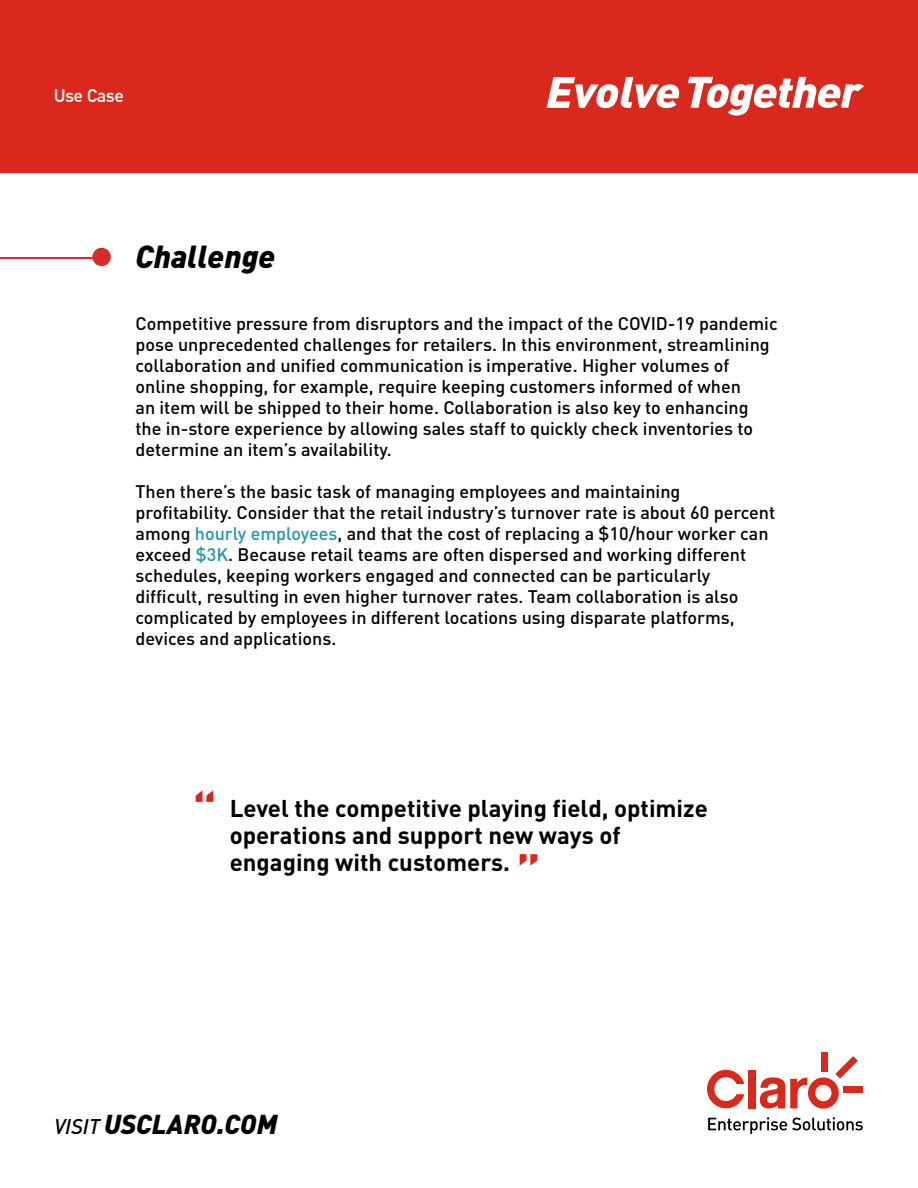
<style>
.page{position:relative;width:918px;height:1188px;background:#fff}
.page>*{position:absolute;margin:0;border:0;box-sizing:border-box;transform-origin:0 0}
.t1{font:italic 900 31.5px "DINOT";color:#000}
.t2{font:italic 900 27px "DINOT";color:#000}
.t3{font:700 24px/27px "DIN";color:#000}
.t4{font:500 18px/21px "DIN";color:#000}
.t5{font:700 18px "DIN Alternate";color:#fff}
.s1{color:#2197a9}
.s2{font-family:"DIN Bold Alternate";font-weight:400;font-size:51px;color:#da291c}
.s3{font-weight:500;font-size:21px}
</style>
<div class="page">
<div style="left:0;top:0;width:918px;height:173px;background:#da291c"></div>
<svg style="left:547px;top:77px;width:132px;height:31px"></svg>
<svg style="left:688px;top:77px;width:176px;height:39px"></svg>
<svg style="left:708px;top:1117px;width:155px;height:17px"></svg>
<div style="left:821px;top:1052px;width:7px;height:20px;background:#d9291c"></div>
<div style="left:843px;top:1086px;width:20px;height:7px;background:#d9291c"></div>
<svg style="left:707px;top:1070px;width:37px;height:38px"></svg>
<div style="left:748px;top:1070px;width:8px;height:38px;background:#d9291c"></div>
<svg style="left:760px;top:1056px;width:98px;height:53px"></svg>
<hr style="left:1px;top:257px;width:101px;height:2px;background:#d92b27">
<div style="left:92px;top:248px;width:19px;height:18px;background:#d92b27;border-radius:50%"></div>
<p class="t5" style="left:54px;top:82px;width:71px">Use Case</p>
<h1 class="t1" style="left:135px;top:235px;width:141px">Challenge</h1>
<p class="t4" style="left:135px;top:313px;width:644px">Competitive pressure from disruptors and the impact of the COVID-19 pandemic pose unprecedented challenges for retailers. In this environment, streamlining collaboration and unified communication is imperative. Higher volumes of online shopping, for example, require keeping customers informed of when<br>an item will be shipped to their home. Collaboration is also key to enhancing the in-store experience by allowing sales staff to quickly check inventories to determine an item’s availability.</p>
<p class="t4" style="left:135px;top:481px;width:641px">Then there’s the basic task of managing employees and maintaining profitability. Consider that the retail industry’s turnover rate is about 60 percent among <span class="s1">hourly employees</span>, and that the cost of replacing a $10/hour worker can exceed <span class="s1">$3K</span>. Because retail teams are often dispersed and working different schedules, keeping workers engaged and connected can be particularly difficult, resulting in even higher turnover rates. Team collaboration is also complicated by employees in different locations using disparate platforms, devices and applications.</p>
<h3 class="t3" style="left:230px;top:794px;width:480px;text-indent:-38px"><span class="s2">“</span> Level the competitive playing field, optimize operations and support new ways of engaging with customers. <span class="s2">”</span></h3>
<h2 class="t2" style="left:54px;top:1106px;width:225px"><span class="s3">VISIT</span> USCLARO.COM</h2>
</div>
